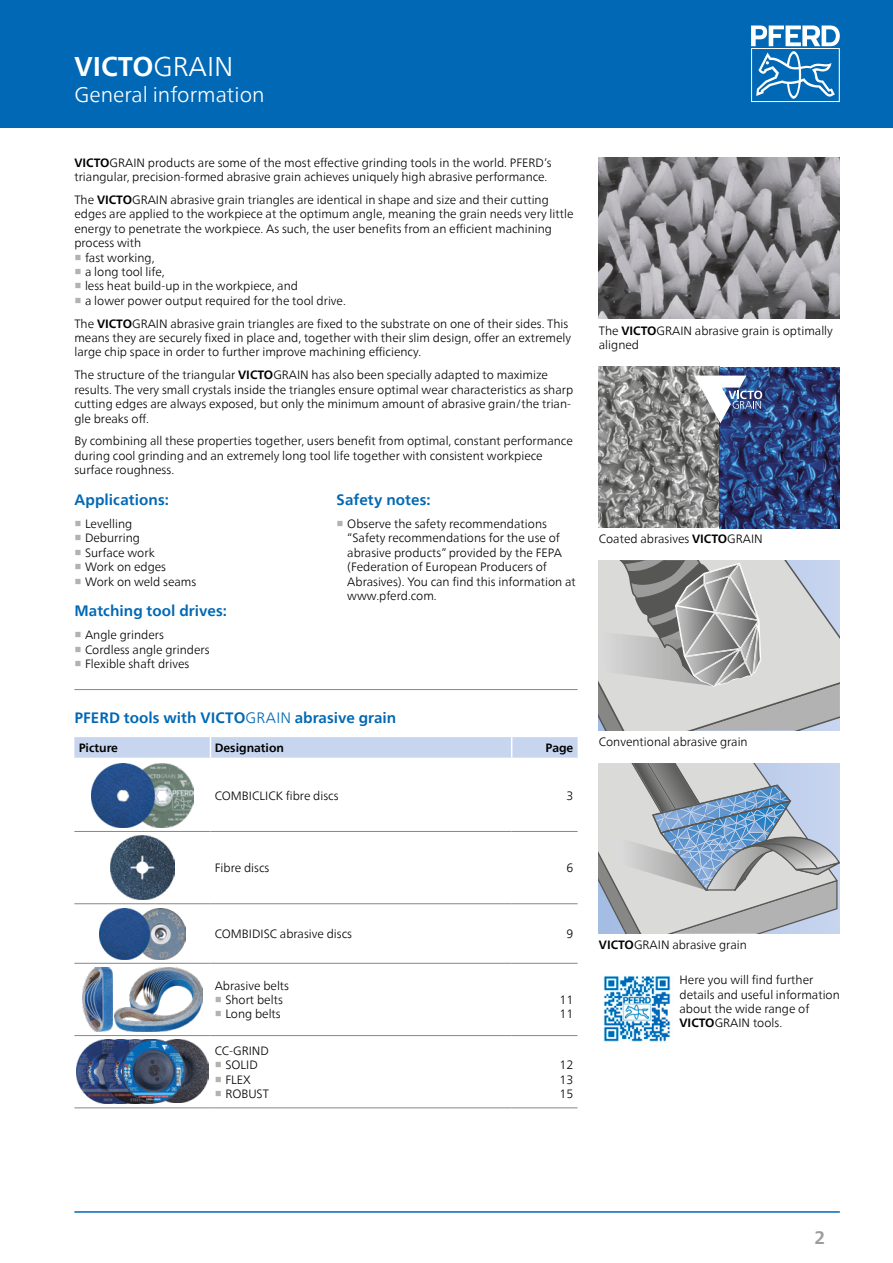
<style>
.page{position:relative;width:893px;height:1263px;background:#fff}
.page>*{position:absolute;margin:0;border:0;box-sizing:border-box;transform-origin:0 0}
.Ausgabenamen_Katalog{font:700 27px "Neue Frutiger World";color:#fff}
.Ausgabenamen_Katalog-2{font:300 21px "Neue Frutiger World";color:#fff}
.t1{font:700 18px "Neue Frutiger World";color:#9c9c9c}
.Ueberschrift_Red{font:700 15px "Neue Frutiger World";letter-spacing:.005em;color:#0068b4}
.FT_Spaltenspanne_Abs{font:300 12px/14.4px "Neue Frutiger World";color:#000}
.FT_Spaltenspanne{font:300 12px/14.4px "Neue Frutiger World";color:#000}
.FT_Abstand_vor{font:300 12px/14.4px "Neue Frutiger World";color:#000}
.FT{font:300 12px/14.4px "Neue Frutiger World";color:#000}
.Spaltenwert_links{font:300 12px "Neue Frutiger World";color:#000}
.Spaltenkopf_links{font:700 12px "Neue Frutiger World";color:#000}
.Spaltenwert_rechts{font:300 12px "Neue Frutiger World";color:#000}
.Spaltenkopf_rechts{font:700 12px "Neue Frutiger World";color:#000}
.s1{font-weight:300}
.s2{font-weight:700}
.s3{font-family:"Arial Unicode MS";font-weight:700;color:#b2b2b2}
</style>
<div class="page">
<div style="left:0;top:0;width:893px;height:128px;background:#0068b4"></div>
<svg style="left:751px;top:26px;width:89px;height:76px"></svg>
<hr style="left:74px;top:1211px;width:766px;height:2px;background:#0068b4">
<svg style="left:599px;top:560px;width:241px;height:170px;background:#bcbdbe"></svg>
<img style="left:599px;top:157px;width:241px;height:162px">
<img style="left:599px;top:366px;width:241px;height:163px">
<svg style="left:694px;top:376px;width:68px;height:47px"></svg>
<svg style="left:599px;top:763px;width:241px;height:170px;background:#b2bbc7"></svg>
<hr style="left:74px;top:831px;width:136px;height:1px;background:#878786">
<hr style="left:210px;top:831px;width:302px;height:1px;background:#878786">
<hr style="left:512px;top:831px;width:66px;height:1px;background:#878786">
<hr style="left:74px;top:903px;width:136px;height:1px;background:#878786">
<hr style="left:210px;top:903px;width:302px;height:1px;background:#878786">
<hr style="left:512px;top:903px;width:66px;height:1px;background:#878786">
<hr style="left:74px;top:963px;width:136px;height:1px;background:#878786">
<hr style="left:210px;top:963px;width:302px;height:1px;background:#878786">
<hr style="left:512px;top:963px;width:66px;height:1px;background:#878786">
<hr style="left:74px;top:1035px;width:136px;height:1px;background:#878786">
<hr style="left:210px;top:1035px;width:302px;height:1px;background:#878786">
<hr style="left:512px;top:1035px;width:66px;height:1px;background:#878786">
<hr style="left:74px;top:1107px;width:136px;height:1px;background:#878786">
<hr style="left:210px;top:1107px;width:302px;height:1px;background:#878786">
<hr style="left:512px;top:1107px;width:66px;height:1px;background:#878786">
<div style="left:74px;top:737px;width:504px;height:21px;background:#c7d5ef"></div>
<img style="left:91px;top:763px;width:103px;height:64px">
<img style="left:111px;top:836px;width:63px;height:63px">
<img style="left:99px;top:908px;width:87px;height:51px">
<img style="left:83px;top:967px;width:29px;height:64px">
<img style="left:115px;top:967px;width:87px;height:64px">
<img style="left:76px;top:1040px;width:27px;height:63px">
<img style="left:103px;top:1040px;width:77px;height:63px">
<img style="left:123px;top:1040px;width:86px;height:62px">
<img style="left:603px;top:976px;width:70px;height:66px">
<hr style="left:74px;top:689px;width:504px;height:1px;background:#878786">
<p class="Ausgabenamen_Katalog" style="left:74px;top:43px;width:161px">VICTO<span class="s1">GRAIN</span></p>
<p class="Ausgabenamen_Katalog-2" style="left:74px;top:78px;width:192px">General information</p>
<p class="FT_Spaltenspanne" style="left:74px;top:155px;width:479px"><span class="s2">VICTO</span>GRAIN products are some of the most effective grinding tools in the world. PFERD’s triangular, precision-formed abrasive grain achieves uniquely high abrasive performance.</p>
<p class="FT_Spaltenspanne_Abs" style="left:74px;top:193px;width:501px">The <span class="s2">VICTO</span>GRAIN abrasive grain triangles are identical in shape and size and their cutting edges are applied to the workpiece at the optimum angle, meaning the grain needs very little energy to penetrate the workpiece. As such, the user benefits from an efficient machining process with</p>
<p class="FT_Spaltenspanne_Abs" style="left:74px;top:250px;width:82px"><span class="s3">■</span> fast working,</p>
<p class="FT_Spaltenspanne_Abs" style="left:74px;top:265px;width:92px"><span class="s3">■</span> a long tool life,</p>
<p class="FT_Spaltenspanne_Abs" style="left:74px;top:279px;width:225px"><span class="s3">■</span> less heat build-up in the workpiece, and</p>
<p class="FT_Spaltenspanne_Abs" style="left:74px;top:293px;width:273px"><span class="s3">■</span> a lower power output required for the tool drive.</p>
<p class="FT_Spaltenspanne_Abs" style="left:74px;top:316px;width:498px">The <span class="s2">VICTO</span>GRAIN abrasive grain triangles are fixed to the substrate on one of their sides. This means they are securely fixed in place and, together with their slim design, offer an extremely large chip space in order to further improve machining efficiency.</p>
<p class="FT_Spaltenspanne_Abs" style="left:74px;top:368px;width:500px">The structure of the triangular <span class="s2">VICTO</span>GRAIN has also been specially adapted to maximize results. The very small crystals inside the triangles ensure optimal wear characteristics as sharp cutting edges are always exposed, but only the minimum amount of abrasive grain/the trian&shy;gle breaks off.</p>
<p class="FT_Spaltenspanne_Abs" style="left:74px;top:434px;width:500px">By combining all these properties together, users benefit from optimal, constant performance during cool grinding and an extremely long tool life together with consistent workpiece surface roughness.</p>
<p class="Ueberschrift_Red" style="left:74px;top:487px;width:96px">Applications:</p>
<p class="FT_Spaltenspanne_Abs" style="left:74px;top:517px;width:59px"><span class="s3">■</span> Levelling</p>
<p class="FT_Spaltenspanne_Abs" style="left:74px;top:531px;width:67px"><span class="s3">■</span> Deburring</p>
<p class="FT_Spaltenspanne_Abs" style="left:74px;top:545px;width:82px"><span class="s3">■</span> Surface work</p>
<p class="FT_Spaltenspanne_Abs" style="left:74px;top:560px;width:93px"><span class="s3">■</span> Work on edges</p>
<p class="FT_Spaltenspanne_Abs" style="left:74px;top:574px;width:123px"><span class="s3">■</span> Work on weld seams</p>
<p class="Ueberschrift_Red" style="left:74px;top:598px;width:154px">Matching tool drives:</p>
<p class="FT_Spaltenspanne_Abs" style="left:74px;top:628px;width:91px"><span class="s3">■</span> Angle grinders</p>
<p class="FT_Spaltenspanne_Abs" style="left:74px;top:642px;width:137px"><span class="s3">■</span> Cordless angle grinders</p>
<p class="FT_Spaltenspanne_Abs" style="left:74px;top:657px;width:116px"><span class="s3">■</span> Flexible shaft drives</p>
<p class="Ueberschrift_Red" style="left:337px;top:487px;width:95px">Safety notes:</p>
<p class="FT_Spaltenspanne_Abs" style="left:347px;top:517px;width:230px;text-indent:-11px"><span class="s3">■</span> Observe the safety recommendations “Safety recommendations for the use of abrasive products” provided by the FEPA (Federation of European Producers of Abrasives). You can find this information at www.pferd.com.</p>
<p class="Ueberschrift_Red" style="left:74px;top:704px;width:323px">PFERD tools with VICTO<span class="s1">GRAIN</span> abrasive grain</p>
<p class="Spaltenkopf_links" style="left:79px;top:738px;width:41px">Picture</p>
<p class="Spaltenkopf_links" style="left:215px;top:738px;width:71px">Designation</p>
<p class="Spaltenkopf_rechts" style="left:546px;top:738px;width:29px">Page</p>
<p class="Spaltenwert_links" style="left:215px;top:786px;width:125px">COMBICLICK fibre discs</p>
<p class="Spaltenwert_rechts" style="left:566px;top:786px;width:8px">3</p>
<p class="FT_Abstand_vor" style="left:599px;top:323px;width:236px">The <span class="s2">VICTO</span>GRAIN abrasive grain is optimally aligned</p>
<p class="FT_Abstand_vor" style="left:599px;top:532px;width:165px">Coated abrasives <span class="s2">VICTO</span>GRAIN</p>
<p class="FT_Spaltenspanne_Abs" style="left:599px;top:735px;width:150px">Conventional abrasive grain</p>
<p class="Spaltenwert_links" style="left:215px;top:859px;width:56px">Fibre discs</p>
<p class="Spaltenwert_rechts" style="left:566px;top:859px;width:8px">6</p>
<p class="Spaltenwert_links" style="left:215px;top:924px;width:139px">COMBIDISC abrasive discs</p>
<p class="Spaltenwert_rechts" style="left:566px;top:924px;width:8px">9</p>
<p class="Spaltenwert_links" style="left:215px;top:976px;width:76px">Abrasive belts</p>
<p class="FT_Spaltenspanne_Abs" style="left:215px;top:993px;width:70px"><span class="s3">■</span> Short belts</p>
<p class="FT_Spaltenspanne_Abs" style="left:215px;top:1007px;width:68px"><span class="s3">■</span> Long belts</p>
<p class="Spaltenwert_links" style="left:215px;top:1041px;width:56px">CC-GRIND</p>
<p class="FT_Spaltenspanne_Abs" style="left:215px;top:1058px;width:45px"><span class="s3">■</span> SOLID</p>
<p class="FT_Spaltenspanne_Abs" style="left:215px;top:1072px;width:38px"><span class="s3">■</span> FLEX</p>
<p class="FT_Spaltenspanne_Abs" style="left:215px;top:1086px;width:56px"><span class="s3">■</span> ROBUST</p>
<p class="Spaltenwert_rechts" style="left:560px;top:990px;width:15px">11</p>
<p class="Spaltenwert_rechts" style="left:560px;top:1005px;width:15px">11</p>
<p class="Spaltenwert_rechts" style="left:560px;top:1055px;width:15px">12</p>
<p class="Spaltenwert_rechts" style="left:560px;top:1070px;width:15px">13</p>
<p class="Spaltenwert_rechts" style="left:560px;top:1084px;width:15px">15</p>
<p class="FT_Abstand_vor" style="left:599px;top:937px;width:149px"><span class="s2">VICTO</span>GRAIN abrasive grain</p>
<p class="FT" style="left:679px;top:973px;width:162px">Here you will find further details and useful information about the wide range of<br><span class="s2">VICTO</span>GRAIN tools.</p>
<h3 class="t1" style="left:814px;top:1221px;width:12px">2</h3>
</div>
